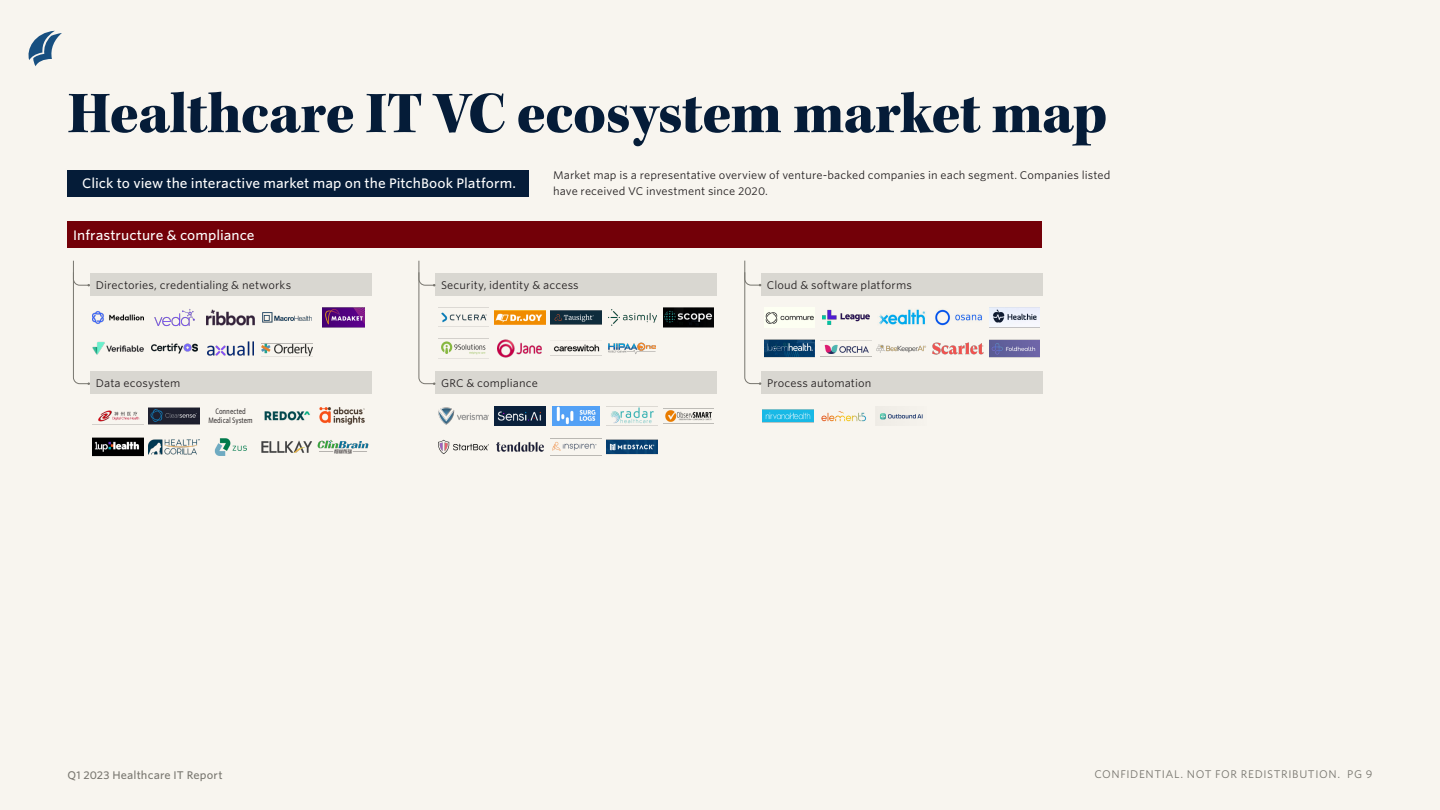
<style>
.page{position:relative;width:1440px;height:810px;background:#f8f5ef}
.page>*{position:absolute;margin:0;border:0;box-sizing:border-box;transform-origin:0 0}
.ETR_H1{font:60px "Kepler Std Black Subh";letter-spacing:-.01em;color:#051c38}
.t1{font:500 13.12px "Whitney S Sm";color:#fff}
.t2{font:10.62px "Whitney S Sm";letter-spacing:.01em;color:#231f20}
.t3{font:10.62px "Whitney S Sm";letter-spacing:.055em;color:#78766f}
.t4{font:500 10.62px "Whitney S Sm";letter-spacing:.015em;color:#78766f}
.t5{font:7.5px/9px "Whitney Cond S Sm";color:#231f20;text-align:center}
</style>
<div class="page">
<svg style="left:28px;top:31px;width:34px;height:35px"></svg>
<div style="left:68px;top:170px;width:461px;height:27px;background:#051c38"></div>
<div style="left:90px;top:273px;width:281px;height:23px;background:#d9d7d1"></div>
<img style="left:93px;top:311px;width:51px;height:13px">
<img style="left:154px;top:309px;width:41px;height:18px">
<img style="left:207px;top:309px;width:48px;height:17px">
<img style="left:263px;top:312px;width:48px;height:11px">
<img style="left:322px;top:308px;width:42px;height:19px">
<img style="left:93px;top:341px;width:51px;height:14px">
<img style="left:151px;top:343px;width:47px;height:11px">
<img style="left:208px;top:341px;width:45px;height:15px">
<img style="left:261px;top:343px;width:51px;height:14px">
<div style="left:68px;top:221px;width:974px;height:27px;background:#730008"></div>
<div style="left:90px;top:372px;width:281px;height:22px;background:#d9d7d1"></div>
<svg style="left:73px;top:260px;width:17px;height:125px"></svg>
<div style="left:435px;top:273px;width:282px;height:23px;background:#d9d7d1"></div>
<img style="left:438px;top:312px;width:51px;height:15px">
<img style="left:494px;top:310px;width:51px;height:15px">
<img style="left:551px;top:310px;width:50px;height:15px">
<img style="left:608px;top:309px;width:48px;height:17px">
<img style="left:663px;top:308px;width:51px;height:19px">
<img style="left:441px;top:341px;width:45px;height:14px">
<img style="left:498px;top:339px;width:44px;height:19px">
<img style="left:551px;top:344px;width:50px;height:12px">
<img style="left:609px;top:342px;width:47px;height:12px">
<div style="left:435px;top:372px;width:282px;height:22px;background:#d9d7d1"></div>
<svg style="left:418px;top:260px;width:17px;height:125px"></svg>
<div style="left:761px;top:273px;width:282px;height:23px;background:#d9d7d1"></div>
<img style="left:765px;top:312px;width:49px;height:12px">
<img style="left:822px;top:309px;width:47px;height:16px">
<img style="left:879px;top:309px;width:46px;height:16px">
<img style="left:935px;top:309px;width:47px;height:17px">
<img style="left:989px;top:308px;width:51px;height:19px">
<img style="left:764px;top:339px;width:51px;height:19px">
<img style="left:820px;top:340px;width:51px;height:17px">
<img style="left:877px;top:344px;width:49px;height:9px">
<img style="left:933px;top:342px;width:51px;height:13px">
<img style="left:989px;top:339px;width:51px;height:19px">
<div style="left:761px;top:372px;width:282px;height:22px;background:#d9d7d1"></div>
<img style="left:763px;top:409px;width:51px;height:14px">
<img style="left:821px;top:411px;width:45px;height:11px">
<img style="left:879px;top:413px;width:44px;height:7px">
<svg style="left:744px;top:260px;width:17px;height:125px"></svg>
<img style="left:93px;top:410px;width:51px;height:15px">
<img style="left:149px;top:407px;width:51px;height:18px">
<img style="left:264px;top:411px;width:46px;height:10px">
<img style="left:319px;top:407px;width:46px;height:18px">
<img style="left:93px;top:437px;width:51px;height:20px">
<img style="left:149px;top:439px;width:51px;height:16px">
<img style="left:214px;top:438px;width:33px;height:18px">
<img style="left:261px;top:440px;width:51px;height:13px">
<img style="left:318px;top:440px;width:51px;height:14px">
<img style="left:438px;top:407px;width:51px;height:18px">
<img style="left:494px;top:406px;width:51px;height:20px">
<img style="left:553px;top:406px;width:46px;height:20px">
<img style="left:607px;top:406px;width:51px;height:20px">
<img style="left:663px;top:408px;width:51px;height:16px">
<img style="left:438px;top:439px;width:51px;height:15px">
<img style="left:496px;top:442px;width:47px;height:10px">
<img style="left:551px;top:438px;width:50px;height:18px">
<img style="left:607px;top:439px;width:51px;height:16px">
<p class="ETR_H1" style="left:68px;top:79px;width:1041px">Healthcare IT VC ecosystem market map</p>
<p class="t2" style="left:553px;top:168px;width:559px">Market map is a representative overview of venture-backed companies in each segment. Companies listed</p>
<p class="t2" style="left:553px;top:184px;width:216px">have received VC investment since 2020.</p>
<p class="t1" style="left:82px;top:174px;width:435px">Click to view the interactive market map on the PitchBook Platform.</p>
<p class="t1" style="left:73px;top:226px;width:183px">Infrastructure &amp; compliance</p>
<p class="t2" style="left:96px;top:277px;width:197px">Directories, credentialing &amp; networks</p>
<p class="t2" style="left:96px;top:376px;width:86px">Data ecosystem</p>
<p class="t5" style="left:208px;top:407px;width:46px">Connected<br>Medical System</p>
<p class="t2" style="left:441px;top:277px;width:139px">Security, identity &amp; access</p>
<p class="t2" style="left:441px;top:376px;width:98px">GRC &amp; compliance</p>
<p class="t2" style="left:767px;top:277px;width:146px">Cloud &amp; software platforms</p>
<p class="t2" style="left:767px;top:376px;width:106px">Process automation</p>
<p class="t4" style="left:68px;top:767px;width:157px">Q1 2023 Healthcare IT Report</p>
<p class="t3" style="left:1094px;top:767px;width:280px">CONFIDENTIAL. NOT FOR REDISTRIBUTION. PG 9</p>
</div>
